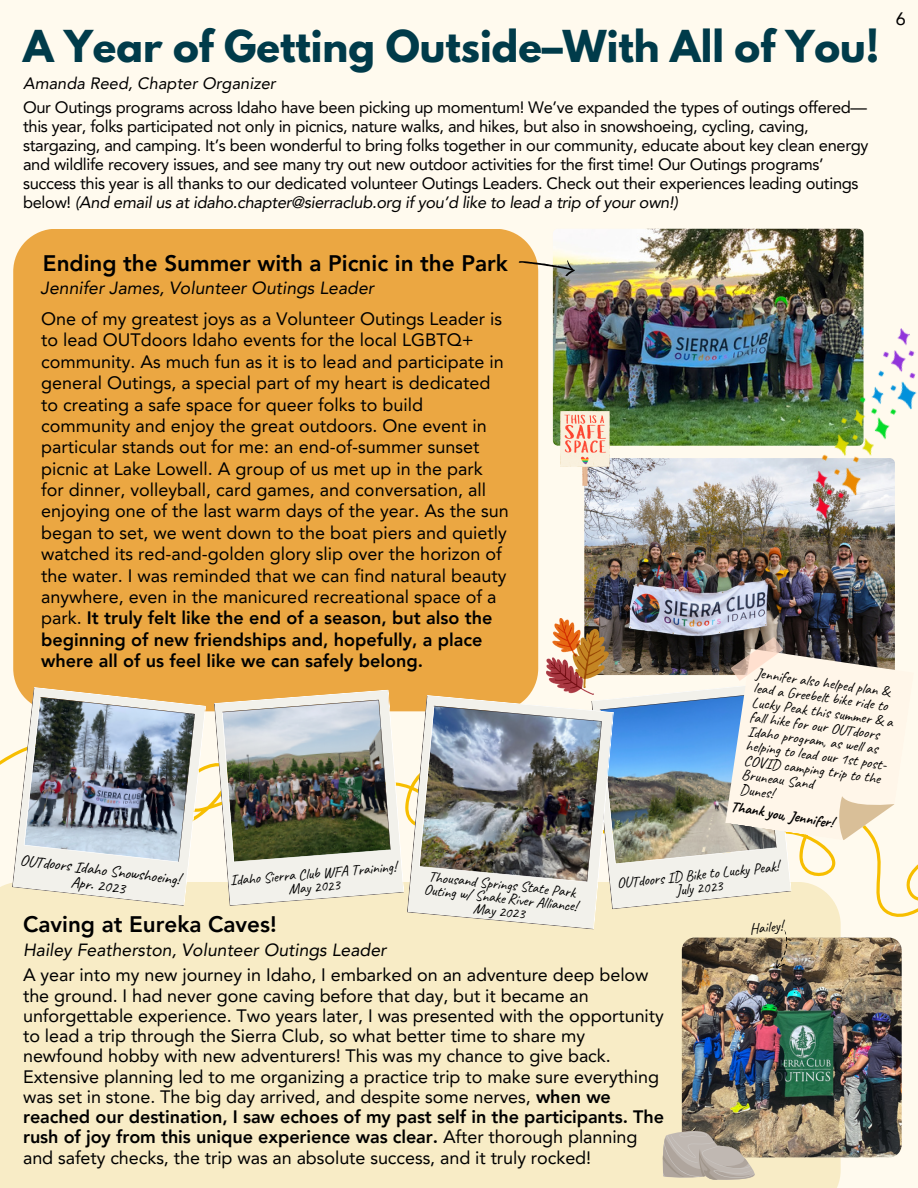
<style>
.page{position:relative;width:918px;height:1188px;background:#fffaee}
.page>*{position:absolute;margin:0;border:0;box-sizing:border-box;transform-origin:0 0}
.t1{font:700 39px "League Spartan";color:#003b4a}
.t2{font:800 22.5px "Avenir LT Pro";color:#000}
.t3{font:18px/21.3px "Avenir LT Pro";color:#000}
.t4{font:italic 17.7px "Avenir LT Pro";color:#000}
.t5{font:16.5px/19.2px "Avenir LT Pro";letter-spacing:-.02em;color:#000}
.t6{font:italic 16.5px "Avenir LT Pro";color:#000}
.t7{font:16.05px "Caveat";color:#000}
.t8{font:15px/29.2px "Caveat";color:#000}
.t9{font:700 15px "Caveat";color:#000}
.s1{font-style:italic}
.s2{font-weight:800}
</style>
<div class="page">
<div style="left:0;top:882px;width:841px;height:306px;background:#f8ecc6"></div>
<img style="left:553px;top:229px;width:311px;height:217px;border-radius:5px">
<img style="left:584px;top:458px;width:311px;height:217px;border-radius:5px">
<img style="left:771px;top:327px;width:146px;height:193px">
<div style="left:13px;top:229px;width:525px;height:482px;background:#eba742"></div>
<svg style="left:518px;top:254px;width:58px;height:23px"></svg>
<svg style="left:608px;top:637px;width:306px;height:272px"></svg>
<img style="left:682px;top:938px;width:220px;height:219px;border-radius:13px">
<svg style="left:662px;top:1128px;width:93px;height:52px"></svg>
<img style="left:214px;top:690px;width:190px;height:216px">
<svg style="left:407px;top:695px;width:195px;height:235px"></svg>
<img style="left:419px;top:695px;width:195px;height:234px">
<img style="left:12px;top:687px;width:194px;height:219px">
<img style="left:561px;top:411px;width:48px;height:75px">
<img style="left:546px;top:618px;width:62px;height:77px">
<svg style="left:765px;top:930px;width:31px;height:38px"></svg>
<p class="t1" style="left:23px;top:27px;width:858px">A Year of Getting Outside–With All of You!</p>
<p class="t6" style="left:23px;top:77px;width:254px">Amanda Reed, Chapter Organizer</p>
<p class="t5" style="left:23px;top:99px;width:847px">Our Outings programs across Idaho have been picking up momentum! We’ve expanded the types of outings offered— this year, folks participated not only in picnics, nature walks, and hikes, but also in snowshoeing, cycling, caving, stargazing, and camping. It’s been wonderful to bring folks together in our community, educate about key clean energy and wildlife recovery issues, and see many try out new outdoor activities for the first time! Our Outings programs’ success this year is all thanks to our dedicated volunteer Outings Leaders. Check out their experiences leading outings below! <span class="s1">(And email us at idaho.chapter@sierraclub.org if you’d like to lead a trip of your own!)</span></p>
<p class="t2" style="left:43px;top:254px;width:467px">Ending the Summer with a Picnic in the Park</p>
<p class="t4" style="left:41px;top:281px;width:335px">Jennifer James, Volunteer Outings Leader</p>
<p class="t3" style="left:896px;top:10px;width:12px">6</p>
<p class="t3" style="left:41px;top:310px;width:469px">One of my greatest joys as a Volunteer Outings Leader is to lead OUTdoors Idaho events for the local LGBTQ+ community. As much fun as it is to lead and participate in general Outings, a special part of my heart is dedicated to creating a safe space for queer folks to build community and enjoy the great outdoors. One event in particular stands out for me: an end-of-summer sunset picnic at Lake Lowell. A group of us met up in the park for dinner, volleyball, card games, and conversation, all enjoying one of the last warm days of the year. As the sun began to set, we went down to the boat piers and quietly watched its red-and-golden glory slip over the horizon of the water. I was reminded that we can find natural beauty anywhere, even in the manicured recreational space of a park. <span class="s2">It truly felt like the end of a season, but also the beginning of new friendships and, hopefully, a place where all of us feel like we can safely belong.</span></p>
<p class="t7" style="left:21px;top:850px;width:163px;rotate:7deg">OUTdoors Idaho Snowshoeing!</p>
<p class="t7" style="left:72px;top:872px;width:56px;rotate:7deg">Apr. 2023</p>
<p class="t8" style="left:230px;top:874px;width:168px;line-height:13.5px;text-align:center;rotate:-5deg">Idaho Sierra Club WFA Training!<br>May 2023</p>
<p class="t2" style="left:23px;top:915px;width:255px">Caving at Eureka Caves!</p>
<p class="t4" style="left:23px;top:942px;width:365px">Hailey Featherston, Volunteer Outings Leader</p>
<p class="t8" style="left:430px;top:863px;width:149px;line-height:27px;text-align:center;rotate:6deg">Thousand Springs State Park<br>May 2023</p>
<p class="t8" style="left:426px;top:875px;width:156px;rotate:6deg">Outing w/ Snake River Al iance!</p>
<p class="t8" style="left:758px;top:658px;width:144px;rotate:8deg">Jennifer also helped plan &amp;<br>Lucky Peak this summer &amp; a<br>Idaho program, as wel as</p>
<p class="t8" style="left:756px;top:673px;width:136px;rotate:8deg">lead a Greebelt bike ride to</p>
<p class="t8" style="left:752px;top:702px;width:148px;rotate:8deg">fal hike for our OUTdoors helping to lead our 1st post-</p>
<p class="t8" style="left:745px;top:752px;width:139px;line-height:14.7px;rotate:8deg">COVID camping trip to the<br>Bruneau Sand</p>
<p class="t8" style="left:742px;top:774px;width:36px;rotate:8deg">Dunes!</p>
<p class="t9" style="left:732px;top:797px;width:105px;rotate:9deg">Thank you, Jennifer!</p>
<p class="t8" style="left:615px;top:869px;width:164px;rotate:-6deg">OUTdoors ID Bike to Lucky Peak!</p>
<p class="t8" style="left:674px;top:876px;width:49px;rotate:-6deg">July 2023</p>
<p class="t8" style="left:748px;top:915px;width:35px;rotate:-6deg">Hailey!</p>
<p class="t3" style="left:23px;top:967px;width:643px;line-height:20.2px">A year into my new journey in Idaho, I embarked on an adventure deep below the ground. I had never gone caving before that day, but it became an unforgettable experience. Two years later, I was presented with the opportunity to lead a trip through the Sierra Club, so what better time to share my newfound hobby with new adventurers! This was my chance to give back.<br>Extensive planning led to me organizing a practice trip to make sure everything was set in stone. The big day arrived, and despite some nerves, <span class="s2">when we reached our destination, I saw echoes of my past self in the participants. The rush of joy from this unique experience was clear.</span> After thorough planning and safety checks, the trip was an absolute success, and it truly rocked!</p>
</div>
